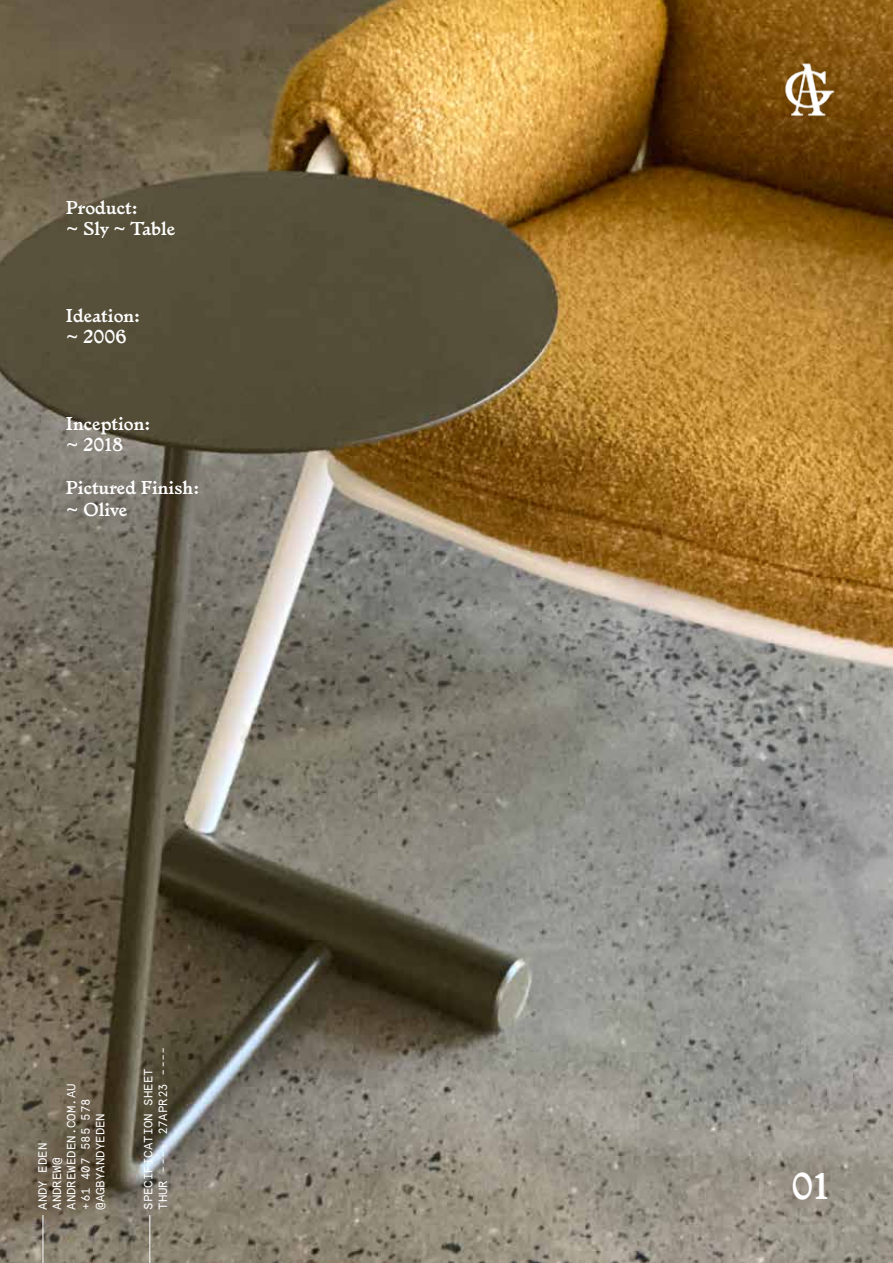
<style>
.page{position:relative;width:893px;height:1263px;background:#fff}
.page>*{position:absolute;margin:0;border:0;box-sizing:border-box;transform-origin:0 0}
.t1{font:600 36px "Larish Alte";color:#fefefe}
.t2{font:600 18px/21.6px "Larish Alte";color:#fefefe}
.t3{font:12px/14.4px "Apercu Mono";color:#fff}
</style>
<div class="page">
<img style="left:0;top:0;width:893px;height:1263px">
<img style="left:780px;top:57px;width:56px;height:64px">
<hr style="left:43px;top:1215px;width:1px;height:48px;background:#fff">
<hr style="left:149px;top:1215px;width:1px;height:48px;background:#fff">
<h2 class="t2" style="left:66px;top:195px;width:111px">Product:<br>~ Sly ~ Table</h2>
<h2 class="t2" style="left:66px;top:303px;width:76px">Ideation: ~ 2006</h2>
<h2 class="t2" style="left:66px;top:411px;width:86px">Inception: ~ 2018</h2>
<h2 class="t2" style="left:66px;top:476px;width:135px">Pictured Finish: ~ Olive</h2>
<p class="t3" style="left:35px;top:1210px;width:128px;rotate:-90deg">ANDY EDEN<br>ANDREW@<br>ANDREWEDEN.COM.AU +61 407 585 578 @AGBYANDYEDEN</p>
<p class="t3" style="left:141px;top:1210px;width:165px;rotate:-90deg">SPECIFICATION SHEET<br>THUR ---- 27APR23 ----</p>
<h1 class="t1" style="left:792px;top:1156px;width:39px">01</h1>
</div>
